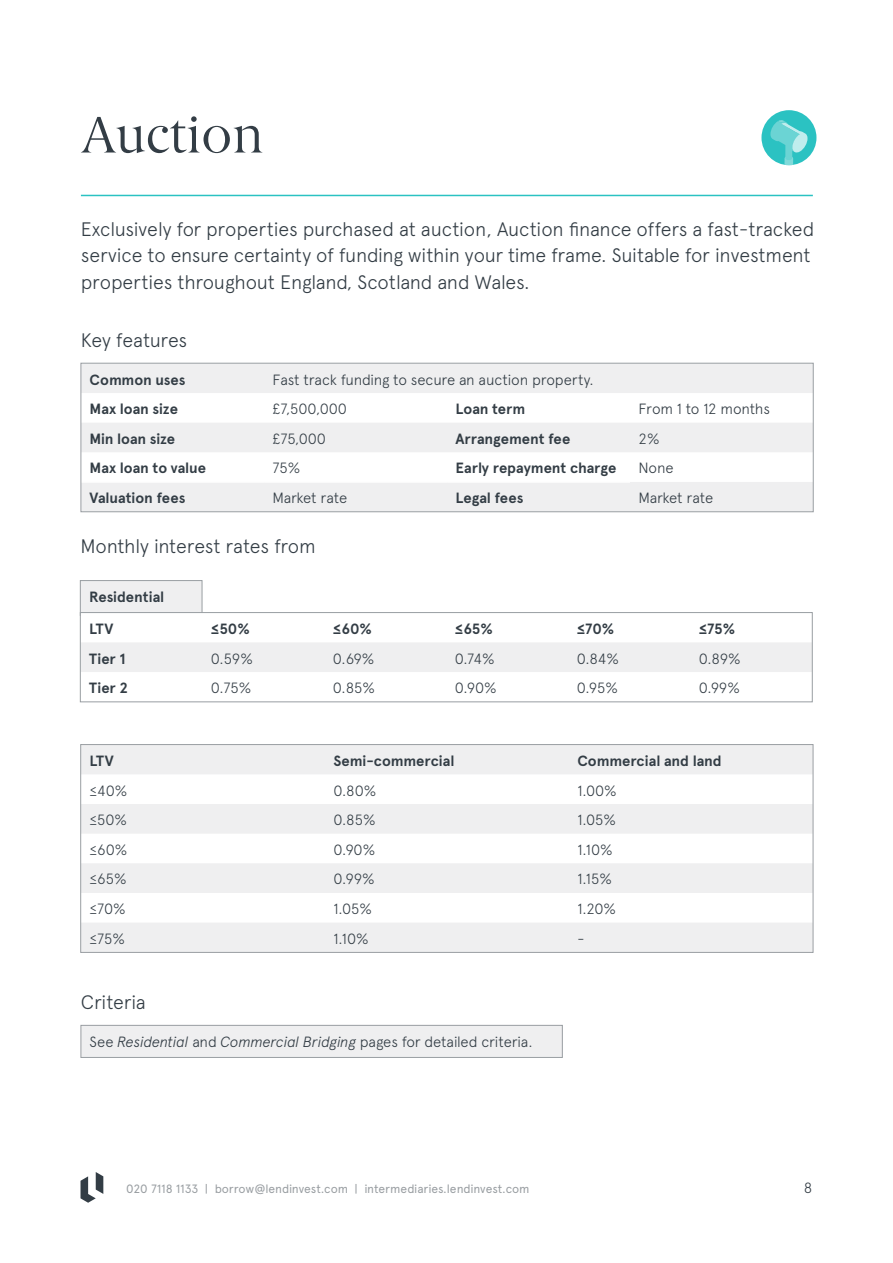
<style>
.page{position:relative;width:893px;height:1263px;background:#fff}
.page>*{position:absolute;margin:0;border:0;box-sizing:border-box;transform-origin:0 0}
.t1{font:51px "Berlingske Serif";color:#333d45}
.t2{font:300 19.5px/26.8px "Apercu";letter-spacing:-.015em;color:#333d45}
.t3{font:300 14.85px "Apercu";letter-spacing:-.015em;color:#333d45}
.t4{font:700 14.85px "Apercu";letter-spacing:-.005em;color:#333d45}
.t5{font:12px "Apercu";letter-spacing:-.01em;color:#999ea2}
.s1{font-style:italic}
</style>
<div class="page">
<svg style="left:81px;top:1172px;width:22px;height:31px"></svg>
<div style="left:81px;top:581px;width:121px;height:31px;background:#efeff0"></div>
<div style="left:80px;top:580px;width:122px;height:36px;border:1px solid #999ea2"></div>
<hr style="left:81px;top:195px;width:732px;height:1px;background:#2bc2c2">
<svg style="left:83px;top:746px;width:728px;height:204px;fill:#efeff0"></svg>
<div style="left:81px;top:744px;width:732px;height:208px;border:1px solid #999ea2"></div>
<svg style="left:83px;top:365px;width:728px;height:145px;fill:#efeff0"></svg>
<hr style="left:81px;top:481px;width:183px;height:2px;background:#fff">
<hr style="left:264px;top:481px;width:183px;height:2px;background:#fff">
<hr style="left:447px;top:481px;width:183px;height:2px;background:#fff">
<div style="left:81px;top:363px;width:732px;height:149px;border:1px solid #999ea2"></div>
<div style="left:81px;top:1025px;width:481px;height:32px;background:#efeff0"></div>
<div style="left:81px;top:1025px;width:481px;height:33px;border:1px solid #999ea2"></div>
<div style="left:761px;top:110px;width:55px;height:55px;background:#2bc2c2;border-radius:50%"></div>
<svg style="left:770px;top:120px;width:37px;height:45px"></svg>
<div style="left:82px;top:643px;width:728px;height:29px;background:#efeff0"></div>
<div style="left:80px;top:612px;width:732px;height:90px;border:1px solid #999ea2"></div>
<h1 class="t1" style="left:81px;top:102px;width:184px">Auction</h1>
<h2 class="t2" style="left:81px;top:215px;width:735px">Exclusively for properties purchased at auction, Auction finance offers a fast-tracked service to ensure certainty of funding within your time frame. Suitable for investment properties throughout England, Scotland and Wales.</h2>
<h2 class="t2" style="left:81px;top:326px;width:108px">Key features</h2>
<p class="t4" style="left:90px;top:370px;width:97px">Common uses</p>
<p class="t3" style="left:273px;top:370px;width:323px">Fast track funding to secure an auction property.</p>
<p class="t4" style="left:90px;top:400px;width:90px">Max loan size</p>
<p class="t3" style="left:273px;top:400px;width:76px">£7,500,000</p>
<p class="t4" style="left:456px;top:400px;width:71px">Loan term</p>
<p class="t3" style="left:639px;top:400px;width:133px">From 1 to 12 months</p>
<p class="t4" style="left:90px;top:430px;width:87px">Min loan size</p>
<p class="t3" style="left:273px;top:430px;width:55px">£75,000</p>
<p class="t4" style="left:456px;top:430px;width:116px">Arrangement fee</p>
<p class="t3" style="left:639px;top:430px;width:22px">2%</p>
<p class="t4" style="left:90px;top:459px;width:118px">Max loan to value</p>
<p class="t3" style="left:273px;top:459px;width:29px">75%</p>
<p class="t4" style="left:456px;top:459px;width:162px">Early repayment charge</p>
<p class="t3" style="left:639px;top:459px;width:37px">None</p>
<p class="t4" style="left:90px;top:489px;width:97px">Valuation fees</p>
<p class="t3" style="left:273px;top:489px;width:76px">Market rate</p>
<p class="t4" style="left:456px;top:489px;width:69px">Legal fees</p>
<p class="t3" style="left:639px;top:489px;width:76px">Market rate</p>
<h2 class="t2" style="left:81px;top:533px;width:237px">Monthly interest rates from</h2>
<p class="t4" style="left:89px;top:588px;width:77px">Residential</p>
<p class="t4" style="left:89px;top:620px;width:26px">LTV</p>
<p class="t4" style="left:211px;top:620px;width:40px">≤50%</p>
<p class="t4" style="left:333px;top:620px;width:41px">≤60%</p>
<p class="t4" style="left:455px;top:620px;width:40px">≤65%</p>
<p class="t4" style="left:577px;top:620px;width:39px">≤70%</p>
<p class="t4" style="left:699px;top:620px;width:38px">≤75%</p>
<p class="t4" style="left:89px;top:649px;width:38px">Tier 1</p>
<p class="t3" style="left:211px;top:649px;width:43px">0.59%</p>
<p class="t3" style="left:333px;top:649px;width:43px">0.69%</p>
<p class="t3" style="left:455px;top:649px;width:41px">0.74%</p>
<p class="t3" style="left:577px;top:649px;width:44px">0.84%</p>
<p class="t3" style="left:699px;top:649px;width:44px">0.89%</p>
<p class="t4" style="left:89px;top:679px;width:41px">Tier 2</p>
<p class="t3" style="left:211px;top:679px;width:42px">0.75%</p>
<p class="t3" style="left:333px;top:679px;width:44px">0.85%</p>
<p class="t3" style="left:455px;top:679px;width:43px">0.90%</p>
<p class="t3" style="left:577px;top:679px;width:43px">0.95%</p>
<p class="t3" style="left:699px;top:679px;width:43px">0.99%</p>
<p class="t4" style="left:89px;top:752px;width:26px">LTV</p>
<p class="t4" style="left:333px;top:752px;width:123px">Semi-commercial</p>
<p class="t4" style="left:577px;top:752px;width:146px">Commercial and land</p>
<p class="t3" style="left:89px;top:781px;width:40px">≤40%</p>
<p class="t3" style="left:333px;top:781px;width:44px">0.80%</p>
<p class="t3" style="left:577px;top:781px;width:41px">1.00%</p>
<p class="t3" style="left:89px;top:811px;width:39px">≤50%</p>
<p class="t3" style="left:333px;top:811px;width:44px">0.85%</p>
<p class="t3" style="left:577px;top:811px;width:40px">1.05%</p>
<p class="t3" style="left:89px;top:841px;width:40px">≤60%</p>
<p class="t3" style="left:333px;top:841px;width:43px">0.90%</p>
<p class="t3" style="left:577px;top:841px;width:37px">1.10%</p>
<p class="t3" style="left:89px;top:870px;width:39px">≤65%</p>
<p class="t3" style="left:333px;top:870px;width:43px">0.99%</p>
<p class="t3" style="left:577px;top:870px;width:36px">1.15%</p>
<p class="t3" style="left:89px;top:900px;width:38px">≤70%</p>
<p class="t3" style="left:333px;top:900px;width:40px">1.05%</p>
<p class="t3" style="left:577px;top:900px;width:40px">1.20%</p>
<p class="t3" style="left:89px;top:930px;width:37px">≤75%</p>
<p class="t3" style="left:333px;top:930px;width:37px">1.10%</p>
<p class="t3" style="left:577px;top:930px;width:8px">-</p>
<h2 class="t2" style="left:81px;top:988px;width:66px">Criteria</h2>
<p class="t3" style="left:90px;top:1032px;width:444px">See <span class="s1">Residential</span> and <span class="s1">Commercial Bridging</span> pages for detailed criteria.</p>
<p class="t5" style="left:126px;top:1181px;width:405px">020 7118 1133 | borrow@lendinvest.com | intermediaries.lendinvest.com</p>
<p class="t3" style="left:804px;top:1178px;width:10px">8</p>
</div>
